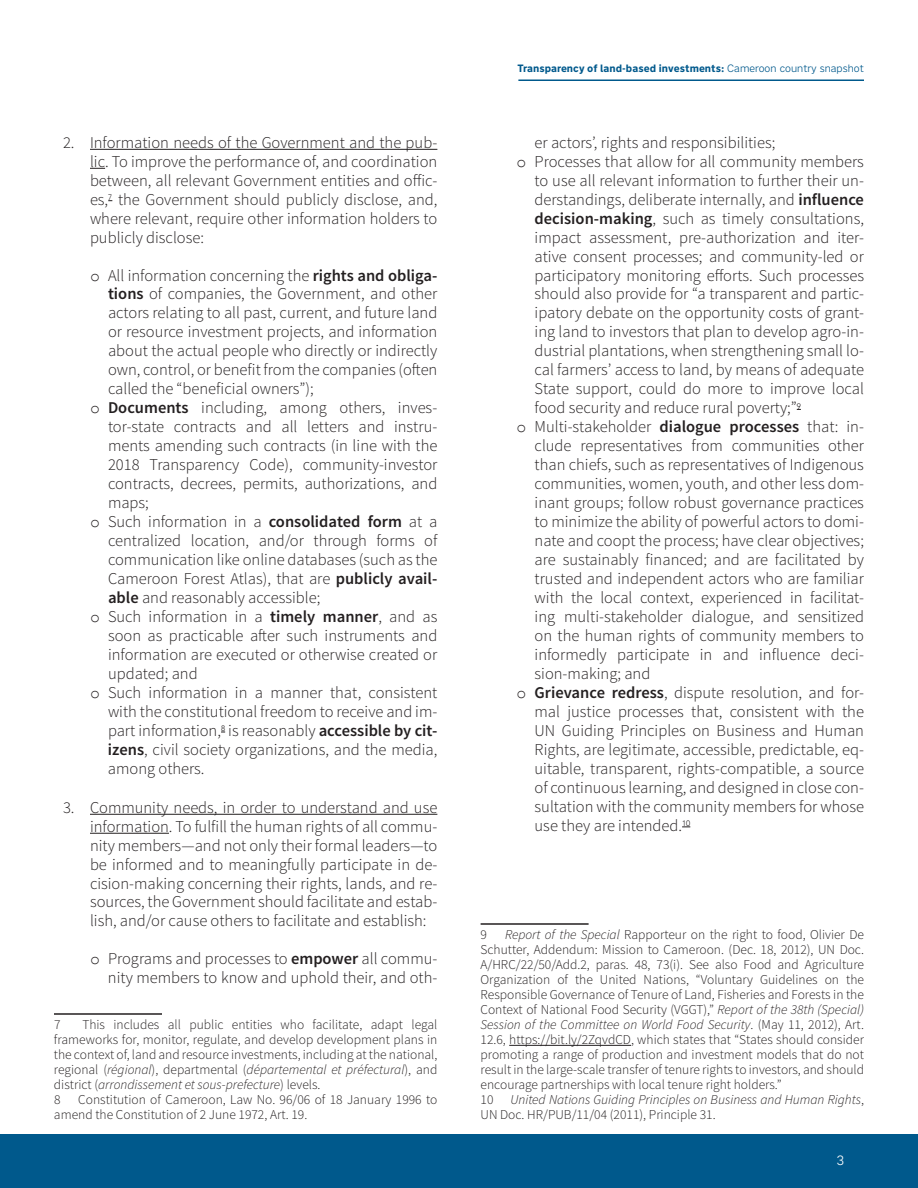
<style>
.page{position:relative;width:918px;height:1188px;background:#fff}
.page>*{position:absolute;margin:0;border:0;box-sizing:border-box;transform-origin:0 0}
.List_Paragraph{font:300 16.5px/18.9px "Source Sans Pro";color:#231f20;text-align:justify}
.Paragraph_Style_2{font:300 13.5px/15px "Source Sans Pro";color:#231f20;text-align:justify}
.Paragraph_Style_2-2{font:italic 300 13.5px/15px "Source Sans Pro";color:#231f20}
.t1{font:300 13.5px "Nort";color:#fff}
.t2{font:700 10.5px "Nort";color:#00598c}
.s1{font-family:"Courier New";font-weight:400}
.s2{font-weight:600}
.s3{font-style:italic}
.s4{font-weight:300}
.s5{font-style:normal}
</style>
<div class="page">
<div style="left:0;top:1134px;width:918px;height:54px;background:#00598c"></div>
<hr style="left:518px;top:79px;width:346px;height:2px;background:#00598c">
<hr style="left:481px;top:923px;width:108px;height:2px;background:#231f20">
<hr style="left:509px;top:1045px;width:122px;height:1px;background:#231f20">
<hr style="left:90px;top:149px;width:347px;height:1px;background:#231f20">
<svg style="left:90px;top:168px;width:15px;height:1px"></svg>
<hr style="left:90px;top:814px;width:347px;height:1px;background:#231f20">
<hr style="left:90px;top:833px;width:79px;height:1px;background:#231f20">
<hr style="left:54px;top:1013px;width:108px;height:2px;background:#231f20">
<p class="List_Paragraph" style="left:90px;top:133px;width:349px;text-indent:-27px">2. Information needs of the Government and the pub&shy;lic. To improve the performance of, and coordination between, all relevant Government entities and offic&shy;es,<sup>7</sup> the Government should publicly disclose, and, where relevant, require other information holders to publicly disclose:</p>
<p class="List_Paragraph" style="left:108px;top:266px;width:331px;text-indent:-18px"><span class="s1">o</span> All information concerning the <span class="s2">rights and obliga&shy;tions</span> of companies, the Government, and other actors relating to all past, current, and future land or resource investment projects, and information about the actual people who directly or indirectly own, control, or benefit from the companies (often called the “beneficial owners”);</p>
<p class="List_Paragraph" style="left:108px;top:398px;width:331px;text-indent:-18px"><span class="s1">o</span> <span class="s2">Documents</span> including, among others, inves&shy;tor-state contracts and all letters and instru&shy;ments amending such contracts (in line with the 2018 Transparency Code), community-investor contracts, decrees, permits, authorizations, and maps;</p>
<p class="List_Paragraph" style="left:108px;top:512px;width:331px;text-indent:-18px"><span class="s1">o</span> Such information in a <span class="s2">consolidated form</span> at a centralized location, and/or through forms of communication like online databases (such as the Cameroon Forest Atlas), that are <span class="s2">publicly avail&shy;able</span> and reasonably accessible;</p>
<p class="List_Paragraph" style="left:108px;top:607px;width:331px;text-indent:-18px"><span class="s1">o</span> Such information in a <span class="s2">timely manner</span>, and as soon as practicable after such instruments and information are executed or otherwise created or updated; and</p>
<p class="List_Paragraph" style="left:108px;top:683px;width:331px;text-indent:-18px"><span class="s1">o</span> Such information in a manner that, consistent with the constitutional freedom to receive and im&shy;part information,<sup>8</sup> is reasonably <span class="s2">accessible by cit&shy;izens</span>, civil society organizations, and the media, among others.</p>
<p class="List_Paragraph" style="left:90px;top:798px;width:349px;text-indent:-27px">3. Community needs, in order to understand and use information. To fulfill the human rights of all commu&shy;nity members—and not only their formal leaders—to be informed and to meaningfully participate in de&shy;cision-making concerning their rights, lands, and re&shy;sources, the Government should facilitate and estab&shy;lish, and/or cause others to facilitate and establish:</p>
<p class="List_Paragraph" style="left:90px;top:950px;width:349px;text-align:right"><span class="s1">o</span> Programs and processes to <span class="s2">empower</span> all commu&shy;nity members to know and uphold their, and oth-</p>
<p class="Paragraph_Style_2" style="left:54px;top:1017px;width:385px;text-indent:28px">This includes all public entities who facilitate, adapt legal frameworks for, monitor, regulate, and develop development plans in the context of, land and resource investments, including at the national, regional (<span class="s3">régional</span>), departmental (<span class="s3">départemental et préfectural</span>), and district (<span class="s3">arrondissement et sous-prefecture</span>) levels.</p>
<p class="Paragraph_Style_2" style="left:54px;top:1092px;width:8px">8</p>
<p class="Paragraph_Style_2" style="left:54px;top:1017px;width:8px">7</p>
<p class="Paragraph_Style_2" style="left:54px;top:1092px;width:385px;text-indent:24px">Constitution of Cameroon, Law No. 96/06 of 18 January 1996 to amend the Constitution of 2 June 1972, Art. 19.</p>
<p class="t2" style="left:517px;top:62px;width:348px">Transparency of land-based investments: <span class="s4">Cameroon country snapshot</span></p>
<p class="List_Paragraph" style="left:535px;top:133px;width:242px">er actors’, rights and responsibilities;</p>
<p class="List_Paragraph" style="left:535px;top:152px;width:331px;text-indent:-18px"><span class="s1">o</span> Processes that allow for all community members to use all relevant information to further their un&shy;derstandings, deliberate internally, and <span class="s2">influence decision-making</span>, such as timely consultations, impact assessment, pre-authorization and iter&shy;ative consent processes; and community-led or participatory monitoring efforts. Such processes should also provide for “a transparent and partic&shy;ipatory debate on the opportunity costs of grant&shy;ing land to investors that plan to develop agro-in&shy;dustrial plantations, when strengthening small lo&shy;cal farmers’ access to land, by means of adequate State support, could do more to improve local food security and reduce rural poverty;”<sup>9</sup></p>
<p class="List_Paragraph" style="left:535px;top:417px;width:331px;text-indent:-18px"><span class="s1">o</span> Multi-stakeholder <span class="s2">dialogue processes</span> that: in&shy;clude representatives from communities other than chiefs, such as representatives of Indigenous communities, women, youth, and other less dom&shy;inant groups; follow robust governance practices to minimize the ability of powerful actors to domi&shy;nate and coopt the process; have clear objectives; are sustainably financed; and are facilitated by trusted and independent actors who are familiar with the local context, experienced in facilitat&shy;ing multi-stakeholder dialogue, and sensitized on the human rights of community members to informedly participate in and influence deci&shy;sion-making; and</p>
<p class="List_Paragraph" style="left:535px;top:683px;width:331px;text-indent:-18px"><span class="s1">o</span> <span class="s2">Grievance redress</span>, dispute resolution, and for&shy;mal justice processes that, consistent with the UN Guiding Principles on Business and Human Rights, are legitimate, accessible, predictable, eq&shy;uitable, transparent, rights-compatible, a source of continuous learning, and designed in close con&shy;sultation with the community members for whose use they are intended.<sup>10</sup></p>
<p class="Paragraph_Style_2" style="left:481px;top:927px;width:385px;text-indent:24px"><span class="s3">Report of the Special</span> Rapporteur on the right to food, Olivier De Schutter, Addendum: Mission to Cameroon. (Dec. 18, 2012), UN Doc.<br>A/HRC/22/50/Add.2, paras. 48, 73(i). See also Food and Agriculture Organization of the United Nations, “Voluntary Guidelines on the Responsible Governance of Tenure of Land, Fisheries and Forests in the Context of National Food Security (VGGT),” <span class="s3">Report of the 38th (Special)<br>Session of the Committee on World Food Security</span>. (May 11, 2012), Art.<br>12.6, https://bit.ly/2ZqvdCD, which states that “States should consider</p>
<p class="Paragraph_Style_2" style="left:481px;top:1047px;width:385px">promoting a range of production and investment models that do not result in the large-scale transfer of tenure rights to investors, and should encourage partnerships with local tenure right holders.”</p>
<p class="Paragraph_Style_2" style="left:481px;top:1092px;width:14px">10</p>
<p class="Paragraph_Style_2" style="left:481px;top:927px;width:8px">9</p>
<p class="Paragraph_Style_2-2" style="left:481px;top:1092px;width:385px;text-indent:30px">United Nations Guiding Principles on Business and Human Rights<span class="s5">,<br>UN Doc. HR/PUB/11/04 (2011), Principle 31.</span></p>
<p class="t1" style="left:837px;top:1152px;width:9px">3</p>
</div>
